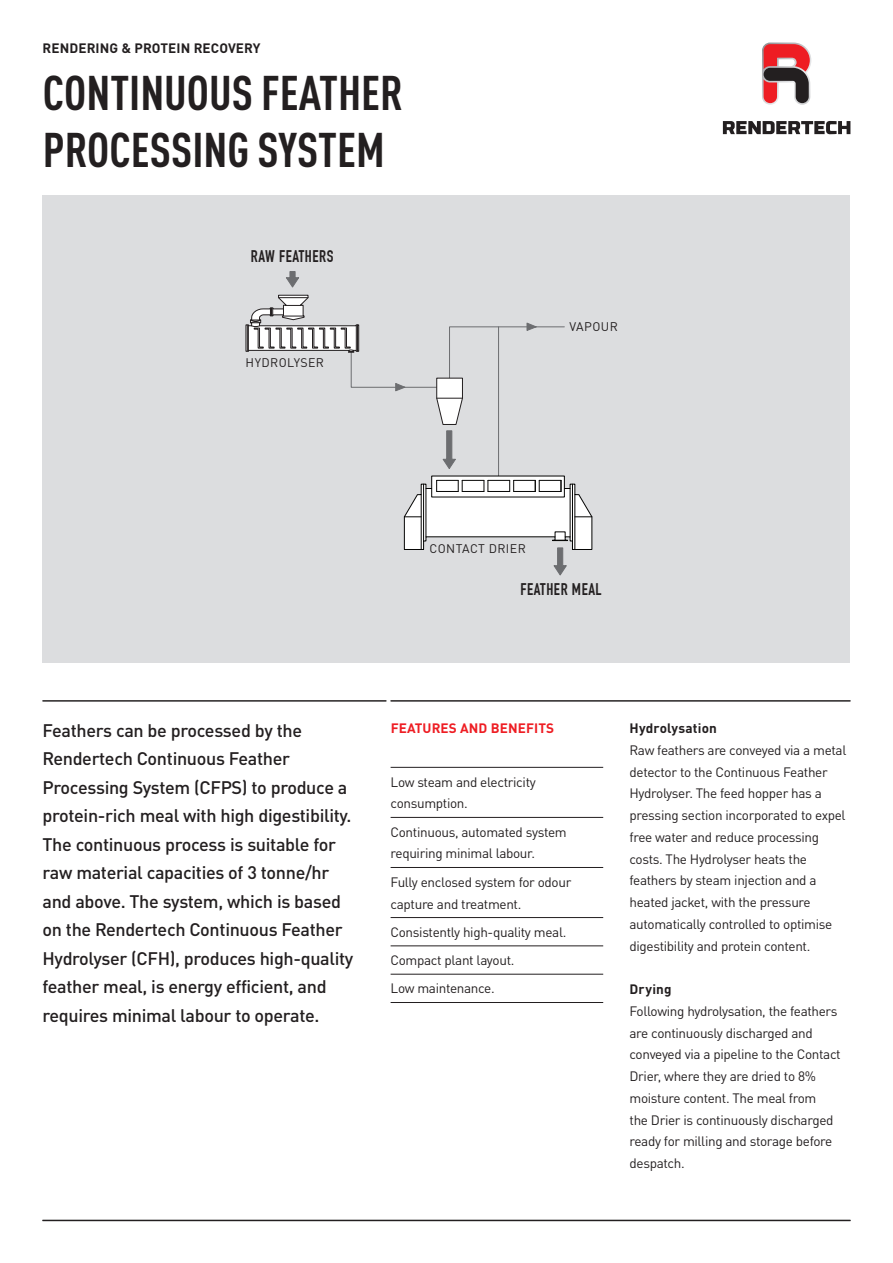
<style>
.page{position:relative;width:893px;height:1263px;background:#fff}
.page>*{position:absolute;margin:0;border:0;box-sizing:border-box;transform-origin:0 0}
.R_32pt_Headline_UC_L{font:700 condensed 48px/57px "DINOT";color:#231f20}
.R_12pt_Medium_SC_Lef{font:500 18px/28.5px "DINOT";letter-spacing:-.02em;color:#231f20}
.t1{font:700 16.5px "DIN Condensed";letter-spacing:.035em;color:#231f20}
.R_9pt_Reg_SC_Left_Al{font:13.5px/21.8px "DINOT";letter-spacing:-.025em;color:#231f20}
.R_9pt_Sub-Head_Bold{font:700 13.5px "DINOT";letter-spacing:.005em;color:#231f20}
.R_9pt_Sub-Head_Bold-2{font:700 13.5px "DINOT";letter-spacing:.005em;color:#ee1d23}
.t2{font:12.3px "DINOT";letter-spacing:.035em;color:#231f20}
</style>
<div class="page">
<svg style="left:762px;top:43px;width:49px;height:62px"></svg>
<svg style="left:723px;top:121px;width:127px;height:13px"></svg>
<hr style="left:43px;top:1220px;width:807px;height:1px;background:#231f20">
<hr style="left:43px;top:700px;width:343px;height:1px;background:#231f20">
<hr style="left:391px;top:700px;width:459px;height:1px;background:#231f20">
<hr style="left:391px;top:767px;width:212px;height:1px;background:#231f20">
<hr style="left:391px;top:817px;width:212px;height:1px;background:#231f20">
<hr style="left:391px;top:867px;width:212px;height:1px;background:#231f20">
<hr style="left:391px;top:917px;width:212px;height:1px;background:#231f20">
<hr style="left:391px;top:945px;width:212px;height:1px;background:#231f20">
<hr style="left:391px;top:974px;width:212px;height:1px;background:#231f20">
<hr style="left:391px;top:1002px;width:212px;height:1px;background:#231f20">
<div style="left:43px;top:195px;width:807px;height:468px;background:#dcdddf"></div>
<svg style="left:286px;top:271px;width:13px;height:17px"></svg>
<hr style="left:498px;top:327px;width:1px;height:151px;background:#6c6d70">
<svg style="left:404px;top:475px;width:189px;height:101px"></svg>
<svg style="left:245px;top:295px;width:320px;height:174px"></svg>
<p class="R_9pt_Sub-Head_Bold" style="left:43px;top:37px;width:220px">RENDERING &amp; PROTEIN RECOVERY</p>
<p class="R_32pt_Headline_UC_L" style="left:43px;top:61px;width:362px">CONTINUOUS FEATHER<br>PROCESSING SYSTEM</p>
<p class="t1" style="left:251px;top:247px;width:84px">RAW FEATHERS</p>
<p class="t2" style="left:246px;top:353px;width:80px">HYDROLYSER</p>
<p class="t2" style="left:569px;top:317px;width:50px">VAPOUR</p>
<p class="t2" style="left:430px;top:539px;width:98px">CONTACT DRIER</p>
<p class="t1" style="left:521px;top:579px;width:83px">FEATHER MEAL</p>
<p class="R_12pt_Medium_SC_Lef" style="left:43px;top:714px;width:312px">Feathers can be processed by the Rendertech Continuous Feather Processing System (CFPS) to produce a protein-rich meal with high digestibility.<br>The continuous process is suitable for raw material capacities of 3 tonne/hr and above. The system, which is based on the Rendertech Continuous Feather Hydrolyser (CFH), produces high-quality feather meal, is energy efficient, and requires minimal labour to operate.</p>
<p class="R_9pt_Sub-Head_Bold-2" style="left:391px;top:718px;width:165px">FEATURES AND BENEFITS</p>
<p class="R_9pt_Reg_SC_Left_Al" style="left:391px;top:770px;width:147px">Low steam and electricity consumption.</p>
<p class="R_9pt_Reg_SC_Left_Al" style="left:391px;top:820px;width:178px">Continuous, automated system requiring minimal labour.</p>
<p class="R_9pt_Reg_SC_Left_Al" style="left:391px;top:870px;width:182px">Fully enclosed system for odour capture and treatment.</p>
<p class="R_9pt_Reg_SC_Left_Al" style="left:391px;top:920px;width:177px">Consistently high-quality meal.</p>
<p class="R_9pt_Reg_SC_Left_Al" style="left:391px;top:948px;width:125px">Compact plant layout.</p>
<p class="R_9pt_Reg_SC_Left_Al" style="left:391px;top:976px;width:106px">Low maintenance.</p>
<p class="R_9pt_Sub-Head_Bold" style="left:629px;top:718px;width:89px">Hydrolysation</p>
<p class="R_9pt_Reg_SC_Left_Al" style="left:629px;top:738px;width:218px">Raw feathers are conveyed via a metal detector to the Continuous Feather Hydrolyser. The feed hopper has a pressing section incorporated to expel free water and reduce processing costs. The Hydrolyser heats the feathers by steam injection and a heated jacket, with the pressure automatically controlled to optimise digestibility and protein content.</p>
<p class="R_9pt_Sub-Head_Bold" style="left:629px;top:979px;width:44px">Drying</p>
<p class="R_9pt_Reg_SC_Left_Al" style="left:629px;top:999px;width:213px">Following hydrolysation, the feathers are continuously discharged and conveyed via a pipeline to the Contact<br>Drier, where they are dried to 8% moisture content. The meal from<br>the Drier is continuously discharged ready for milling and storage before despatch.</p>
</div>
